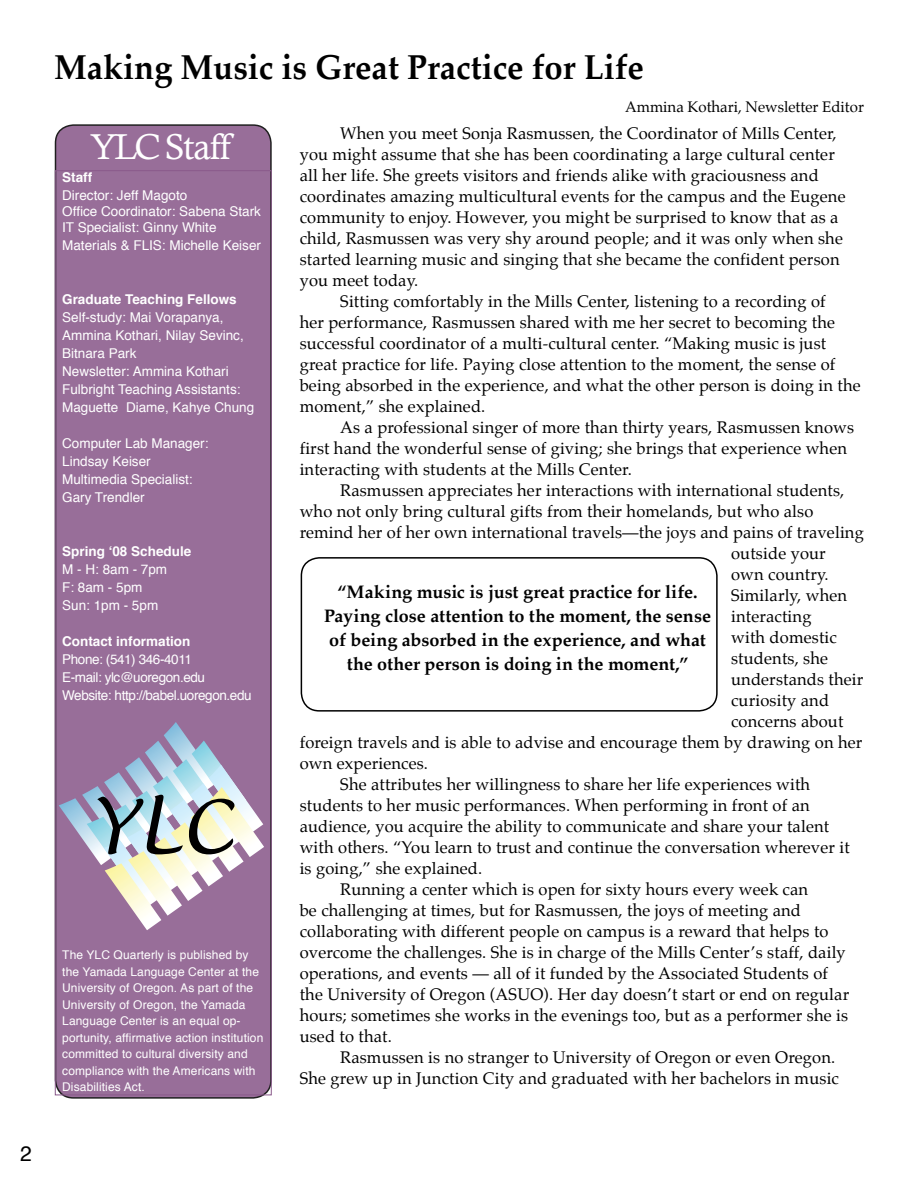
<style>
.page{position:relative;width:918px;height:1188px;background:#fff}
.page>*{position:absolute;margin:0;border:0;box-sizing:border-box;transform-origin:0 0}
.t1{font:italic 73.5px "Lucida Handwriting";color:#000}
.t2{font:36px "Calisto";letter-spacing:-.03em;color:#fff}
.t3{font:700 34.5px "Palatino";color:#000;scale:.95 1}
.t4{font:21px "Helvetica";color:#000}
.t5{font:700 18px/24px "Palatino";letter-spacing:-.005em;color:#000;text-align:center}
.t6{font:16.5px/21px "Palatino";letter-spacing:.01em;color:#000}
.t7{font:15px "Palatino";color:#000}
.t8{font:13.5px/18px "Helvetica";color:#fff}
.t9{font:13.5px/18px "Helvetica";letter-spacing:-.03em;color:#fff}
.t10{font:700 13.5px "Helvetica";color:#fff}
.t11{font:12px/16.5px "Helvetica";letter-spacing:.01em;color:#fff}
</style>
<div class="page">
<div style="left:56px;top:125px;width:215px;height:973px;background:#986e99;border-radius:18px"></div>
<div style="left:55px;top:171px;width:216px;height:924px;border:1px solid #8a5a8b"></div>
<svg style="left:59px;top:722px;width:205px;height:208px"></svg>
<div style="left:301px;top:557px;width:417px;height:155px;border:2px solid #000;border-radius:18px"></div>
<p class="t4" style="left:20px;top:1138px;width:13px">2</p>
<h3 class="t3" style="left:54px;top:38px;width:622px">Making Music is Great Practice for Life</h3>
<h2 class="t2" style="left:90px;top:126px;width:142px">YLC Staff</h2>
<p class="t10" style="left:62px;top:166px;width:31px">Staff</p>
<p class="t8" style="left:62px;top:187px;width:200px;line-height:16.2px">Director: Jeff Magoto<br>Office Coordinator: Sabena Stark<br>IT Specialist: Ginny White</p>
<p class="t8" style="left:62px;top:237px;width:200px">Materials &amp; FLIS: Michelle Keiser</p>
<p class="t10" style="left:62px;top:288px;width:176px">Graduate Teaching Fellows</p>
<p class="t8" style="left:62px;top:309px;width:194px">Self-study: Mai Vorapanya,<br>Ammina Kothari, Nilay Sevinc,<br>Bitnara Park<br>Newsletter: Ammina Kothari<br>Fulbright Teaching Assistants:<br>Maguette Diame, Kahye Chung</p>
<p class="t8" style="left:62px;top:435px;width:148px">Computer Lab Manager:<br>Lindsay Keiser<br>Multimedia Specialist:<br>Gary Trendler</p>
<p class="t10" style="left:62px;top:540px;width:131px">Spring ‘08 Schedule</p>
<p class="t8" style="left:62px;top:561px;width:107px">M - H: 8am - 7pm<br>F: 8am - 5pm<br>Sun: 1pm - 5pm</p>
<p class="t10" style="left:62px;top:630px;width:130px">Contact information</p>
<p class="t9" style="left:62px;top:651px;width:191px">Phone: (541) 346-4011<br>E-mail: ylc@uoregon.edu<br>Website: http://babel.uoregon.edu</p>
<h1 class="t1" style="left:92px;top:783px;width:143px">YLC</h1>
<p class="t11" style="left:62px;top:947px;width:203px">The YLC Quarterly is published by the Yamada Language Center at the University of Oregon. As part of the University of Oregon, the Yamada Language Center is an equal op&shy;portunity, affirmative action institution committed to cultural diversity and compliance with the Americans with Disabilities Act.</p>
<p class="t7" style="left:625px;top:94px;width:240px">Ammina Kothari, Newsletter Editor</p>
<p class="t6" style="left:300px;top:122px;width:547px;text-indent:41px">When you meet Sonja Rasmussen, the Coordinator of Mills Center, you might assume that she has been coordinating a large cultural center all her life. She greets visitors and friends alike with graciousness and coordinates amazing multicultural events for the campus and the Eugene community to enjoy. However, you might be surprised to know that as a child, Rasmussen was very shy around people; and it was only when she started learning music and singing that she became the confident person you meet today.</p>
<p class="t6" style="left:300px;top:290px;width:563px;text-indent:41px">Sitting comfortably in the Mills Center, listening to a recording of<br>her performance, Rasmussen shared with me her secret to becoming the successful coordinator of a multi-cultural center. “Making music is just great practice for life. Paying close attention to the moment, the sense of being absorbed in the experience, and what the other person is doing in the moment,” she explained.</p>
<p class="t6" style="left:300px;top:416px;width:556px;text-indent:41px">As a professional singer of more than thirty years, Rasmussen knows first hand the wonderful sense of giving; she brings that experience when interacting with students at the Mills Center.</p>
<p class="t6" style="left:340px;top:479px;width:506px">Rasmussen appreciates her interactions with international students,</p>
<p class="t6" style="left:300px;top:500px;width:515px">who not only bring cultural gifts from their homelands, but who also</p>
<p class="t6" style="left:300px;top:521px;width:566px">remind her of her own international travels—the joys and pains of traveling</p>
<p class="t6" style="left:731px;top:542px;width:96px">outside your</p>
<p class="t6" style="left:731px;top:563px;width:99px">own country.</p>
<p class="t6" style="left:731px;top:584px;width:117px">Similarly, when</p>
<p class="t6" style="left:731px;top:605px;width:82px">interacting</p>
<p class="t6" style="left:731px;top:626px;width:107px">with domestic</p>
<p class="t6" style="left:731px;top:647px;width:99px">students, she</p>
<p class="t6" style="left:731px;top:668px;width:134px">understands their</p>
<p class="t6" style="left:731px;top:689px;width:99px">curiosity and</p>
<p class="t6" style="left:731px;top:710px;width:114px">concerns about</p>
<p class="t6" style="left:300px;top:731px;width:564px">foreign travels and is able to advise and encourage them by drawing on her</p>
<p class="t6" style="left:300px;top:752px;width:130px">own experiences.</p>
<p class="t6" style="left:340px;top:773px;width:472px">She attributes her willingness to share her life experiences with</p>
<p class="t6" style="left:300px;top:794px;width:512px">students to her music performances. When performing in front of an</p>
<p class="t6" style="left:300px;top:815px;width:531px">audience, you acquire the ability to communicate and share your talent</p>
<p class="t6" style="left:300px;top:836px;width:552px">with others. “You learn to trust and continue the conversation wherever it</p>
<p class="t6" style="left:300px;top:857px;width:184px">is going,” she explained.</p>
<p class="t6" style="left:340px;top:878px;width:469px">Running a center which is open for sixty hours every week can</p>
<p class="t6" style="left:300px;top:899px;width:503px">be challenging at times, but for Rasmussen, the joys of meeting and</p>
<p class="t6" style="left:300px;top:921px;width:530px">collaborating with different people on campus is a reward that helps to</p>
<p class="t6" style="left:300px;top:942px;width:548px">overcome the challenges. She is in charge of the Mills Center’s staff, daily</p>
<p class="t6" style="left:300px;top:963px;width:530px">operations, and events — all of it funded by the Associated Students of</p>
<p class="t6" style="left:300px;top:984px;width:551px">the University of Oregon (ASUO). Her day doesn’t start or end on regular</p>
<p class="t6" style="left:300px;top:1005px;width:550px">hours; sometimes she works in the evenings too, but as a performer she is</p>
<p class="t6" style="left:300px;top:1026px;width:94px">used to that.</p>
<p class="t6" style="left:340px;top:1047px;width:497px">Rasmussen is no stranger to University of Oregon or even Oregon.</p>
<p class="t6" style="left:300px;top:1068px;width:541px">She grew up in Junction City and graduated with her bachelors in music</p>
<p class="t5" style="left:324px;top:579px;width:389px">“Making music is just great practice for life.<br>Paying close attention to the moment, the sense of being absorbed in the experience, and what the other person is doing in the moment,”</p>
</div>
